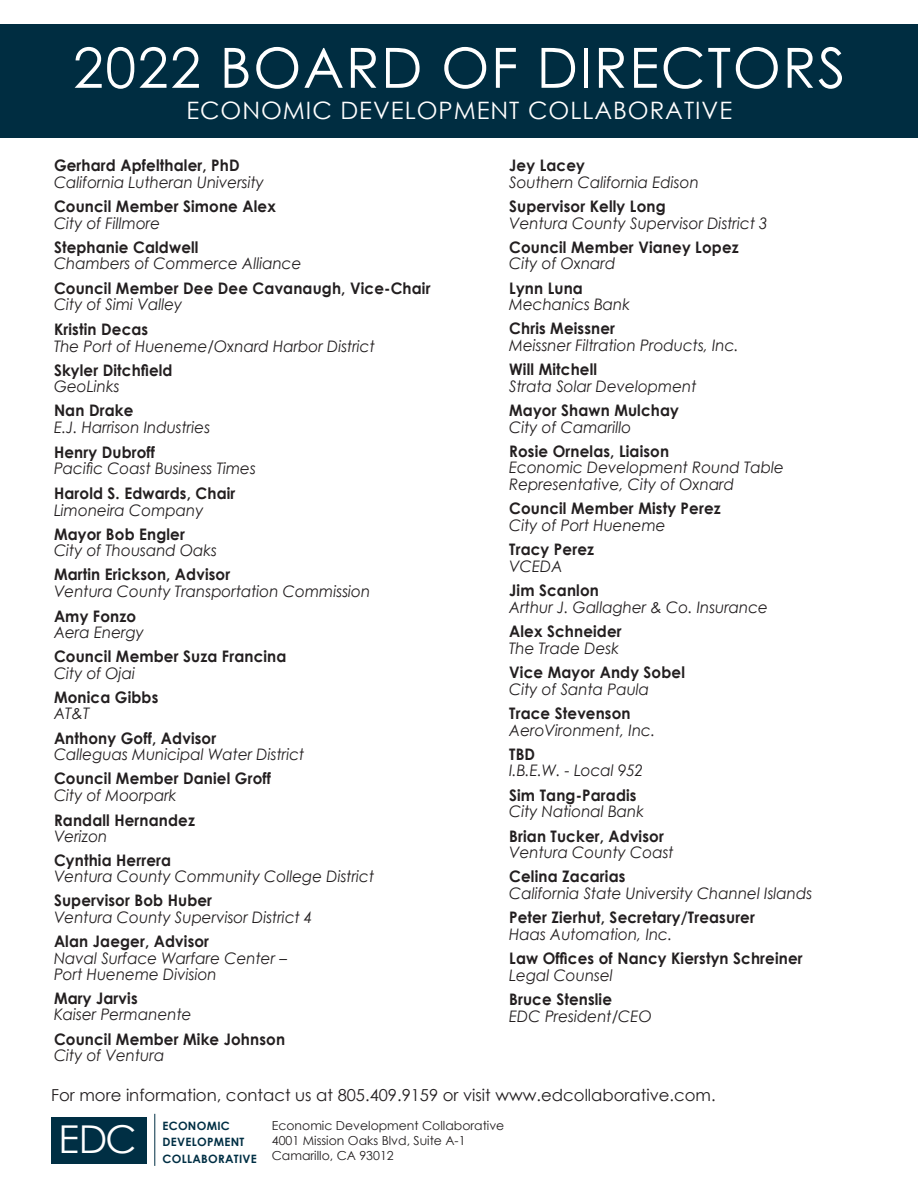
<style>
.page{position:relative;width:918px;height:1188px;background:#fff}
.page>*{position:absolute;margin:0;border:0;box-sizing:border-box;transform-origin:0 0}
.t1{font:55.5px "Century Gothic";letter-spacing:.03em;color:#fff}
.t2{font:38.4px "Century Gothic";color:#fff}
.t3{font:24px "Century Gothic";letter-spacing:.04em;color:#fff}
.t4{font:16.5px "Century Gothic";color:#231f20}
.list_comapany{font:italic 15.9px/16.5px "Century Gothic";color:#231f20;scale:.95 1}
.list_comapany-2{font:700 15.9px/16.5px "Century Gothic";letter-spacing:.01em;color:#231f20;scale:.95 1}
.t5{font:12.45px "Century Gothic";color:#231f20}
.t6{font:700 11.55px/16.5px "Century Gothic";letter-spacing:.025em;color:#002f44}
.s1{font-weight:700;font-style:normal}
.s2{font-weight:400;font-style:italic}
</style>
<div class="page">
<div style="left:0;top:25px;width:918px;height:113px;background:#002d41"></div>
<div style="left:51px;top:1117px;width:96px;height:46px;background:#002f44"></div>
<hr style="left:154px;top:1114px;width:1px;height:52px;background:#002f44">
<p class="t1" style="left:73px;top:29px;width:774px">2022 BOARD OF DIRECTORS</p>
<p class="t3" style="left:186px;top:94px;width:547px">ECONOMIC DEVELOPMENT COLLABORATIVE</p>
<p class="list_comapany" style="left:54px;top:157px;width:223px"><span class="s1">Gerhard Apfelthaler, PhD<br></span>California Lutheran University</p>
<p class="list_comapany-2" style="left:54px;top:197px;width:235px">Council Member Simone Alex<br><span class="s2">City of Fillmore</span></p>
<p class="list_comapany" style="left:54px;top:239px;width:262px"><span class="s1">Stephanie Caldwell<br></span>Chambers of Commerce Alliance</p>
<p class="list_comapany-2" style="left:54px;top:279px;width:398px">Council Member Dee Dee Cavanaugh, Vice-Chair<br><span class="s2">City of Simi Valley</span></p>
<p class="list_comapany" style="left:54px;top:320px;width:339px"><span class="s1">Kristin Decas<br></span>The Port of Hueneme/Oxnard Harbor District</p>
<p class="list_comapany-2" style="left:54px;top:361px;width:126px">Skyler Ditchfield<br><span class="s2">GeoLinks</span></p>
<p class="list_comapany" style="left:54px;top:402px;width:166px"><span class="s1">Nan Drake<br></span>E.J. Harrison Industries</p>
<p class="list_comapany" style="left:54px;top:443px;width:214px"><span class="s1">Henry Dubroff<br></span>Pacific Coast Business Times</p>
<p class="list_comapany-2" style="left:54px;top:484px;width:192px">Harold S. Edwards, Chair<br><span class="s2">Limoneira Company</span></p>
<p class="list_comapany" style="left:54px;top:526px;width:173px"><span class="s1">Mayor Bob Engler<br></span>City of Thousand Oaks</p>
<p class="list_comapany" style="left:54px;top:566px;width:334px"><span class="s1">Martin Erickson, Advisor<br></span>Ventura County Transportation Commission</p>
<p class="list_comapany" style="left:54px;top:607px;width:96px"><span class="s1">Amy Fonzo<br></span>Aera Energy</p>
<p class="list_comapany-2" style="left:54px;top:648px;width:246px">Council Member Suza Francina<br><span class="s2">City of Ojai</span></p>
<p class="list_comapany-2" style="left:54px;top:688px;width:111px">Monica Gibbs<br><span class="s2">AT&amp;T</span></p>
<p class="list_comapany" style="left:54px;top:729px;width:265px"><span class="s1">Anthony Goff, Advisor<br></span>Calleguas Municipal Water District</p>
<p class="list_comapany-2" style="left:54px;top:770px;width:230px">Council Member Daniel Groff<br><span class="s2">City of Moorpark</span></p>
<p class="list_comapany-2" style="left:54px;top:811px;width:150px">Randall Hernandez<br><span class="s2">Verizon</span></p>
<p class="list_comapany" style="left:54px;top:852px;width:339px"><span class="s1">Cynthia Herrera<br></span>Ventura County Community College District</p>
<p class="list_comapany" style="left:54px;top:892px;width:274px"><span class="s1">Supervisor Bob Huber<br></span>Ventura County Supervisor District 4</p>
<p class="list_comapany" style="left:54px;top:933px;width:247px"><span class="s1">Alan Jaeger, Advisor<br></span>Naval Surface Warfare Center –<br>Port Hueneme Division</p>
<p class="list_comapany" style="left:54px;top:990px;width:146px"><span class="s1">Mary Jarvis<br></span>Kaiser Permanente</p>
<p class="list_comapany-2" style="left:54px;top:1030px;width:245px">Council Member Mike Johnson<br><span class="s2">City of Ventura</span></p>
<p class="list_comapany" style="left:509px;top:157px;width:201px"><span class="s1">Jey Lacey<br></span>Southern California Edison</p>
<p class="list_comapany" style="left:509px;top:197px;width:274px"><span class="s1">Supervisor Kelly Long<br></span>Ventura County Supervisor District 3</p>
<p class="list_comapany-2" style="left:509px;top:238px;width:243px">Council Member Vianey Lopez<br><span class="s2">City of Oxnard</span></p>
<p class="list_comapany" style="left:509px;top:279px;width:129px"><span class="s1">Lynn Luna<br></span>Mechanics Bank</p>
<p class="list_comapany" style="left:509px;top:320px;width:243px"><span class="s1">Chris Meissner<br></span>Meissner Filtration Products, Inc.</p>
<p class="list_comapany" style="left:509px;top:361px;width:199px"><span class="s1">Will Mitchell<br></span>Strata Solar Development</p>
<p class="list_comapany-2" style="left:509px;top:401px;width:180px">Mayor Shawn Mulchay<br><span class="s2">City of Camarillo</span></p>
<p class="list_comapany" style="left:509px;top:442px;width:291px"><span class="s1">Rosie Ornelas, Liaison<br></span>Economic Development Round Table<br>Representative, City of Oxnard</p>
<p class="list_comapany-2" style="left:509px;top:500px;width:224px">Council Member Misty Perez<br><span class="s2">City of Port Hueneme</span></p>
<p class="list_comapany-2" style="left:509px;top:540px;width:91px">Tracy Perez<br><span class="s2">VCEDA</span></p>
<p class="list_comapany" style="left:509px;top:581px;width:274px"><span class="s1">Jim Scanlon<br></span>Arthur J. Gallagher &amp; Co. Insurance</p>
<p class="list_comapany-2" style="left:509px;top:622px;width:120px">Alex Schneider<br><span class="s2">The Trade Desk</span></p>
<p class="list_comapany-2" style="left:509px;top:663px;width:187px">Vice Mayor Andy Sobel<br><span class="s2">City of Santa Paula</span></p>
<p class="list_comapany" style="left:509px;top:705px;width:155px"><span class="s1">Trace Stevenson<br></span>AeroVironment, Inc.</p>
<p class="list_comapany" style="left:509px;top:746px;width:143px"><span class="s1">TBD<br></span>I.B.E.W. - Local 952</p>
<p class="list_comapany" style="left:509px;top:786px;width:143px;line-height:17px"><span class="s1">Sim Tang-Paradis<br></span>City National Bank</p>
<p class="list_comapany-2" style="left:509px;top:827px;width:175px">Brian Tucker, Advisor<br><span class="s2">Ventura County Coast</span></p>
<p class="list_comapany" style="left:509px;top:868px;width:321px"><span class="s1">Celina Zacarias<br></span>California State University Channel Islands</p>
<p class="list_comapany-2" style="left:509px;top:908px;width:260px">Peter Zierhut, Secretary/Treasurer<br><span class="s2">Haas Automation, Inc.</span></p>
<p class="list_comapany-2" style="left:509px;top:949px;width:310px">Law Offices of Nancy Kierstyn Schreiner<br><span class="s2">Legal Counsel</span></p>
<p class="list_comapany" style="left:509px;top:991px;width:152px"><span class="s1">Bruce Stenslie<br></span>EDC President/CEO</p>
<p class="t4" style="left:51px;top:1084px;width:666px">For more information, contact us at 805.409.9159 or visit www.edcollaborative.com.</p>
<p class="t6" style="left:162px;top:1117px;width:83px">ECONOMIC<br>DEVELOPMENT</p>
<p class="t5" style="left:272px;top:1117px;width:234px">Economic Development Collaborative</p>
<p class="t5" style="left:272px;top:1132px;width:195px">4001 Mission Oaks Blvd, Suite A-1</p>
<p class="t5" style="left:272px;top:1147px;width:123px">Camarillo, CA 93012</p>
<p class="t2" style="left:58px;top:1112px;width:80px">EDC</p>
<p class="t6" style="left:162px;top:1150px;width:96px">COLLABORATIVE</p>
</div>
